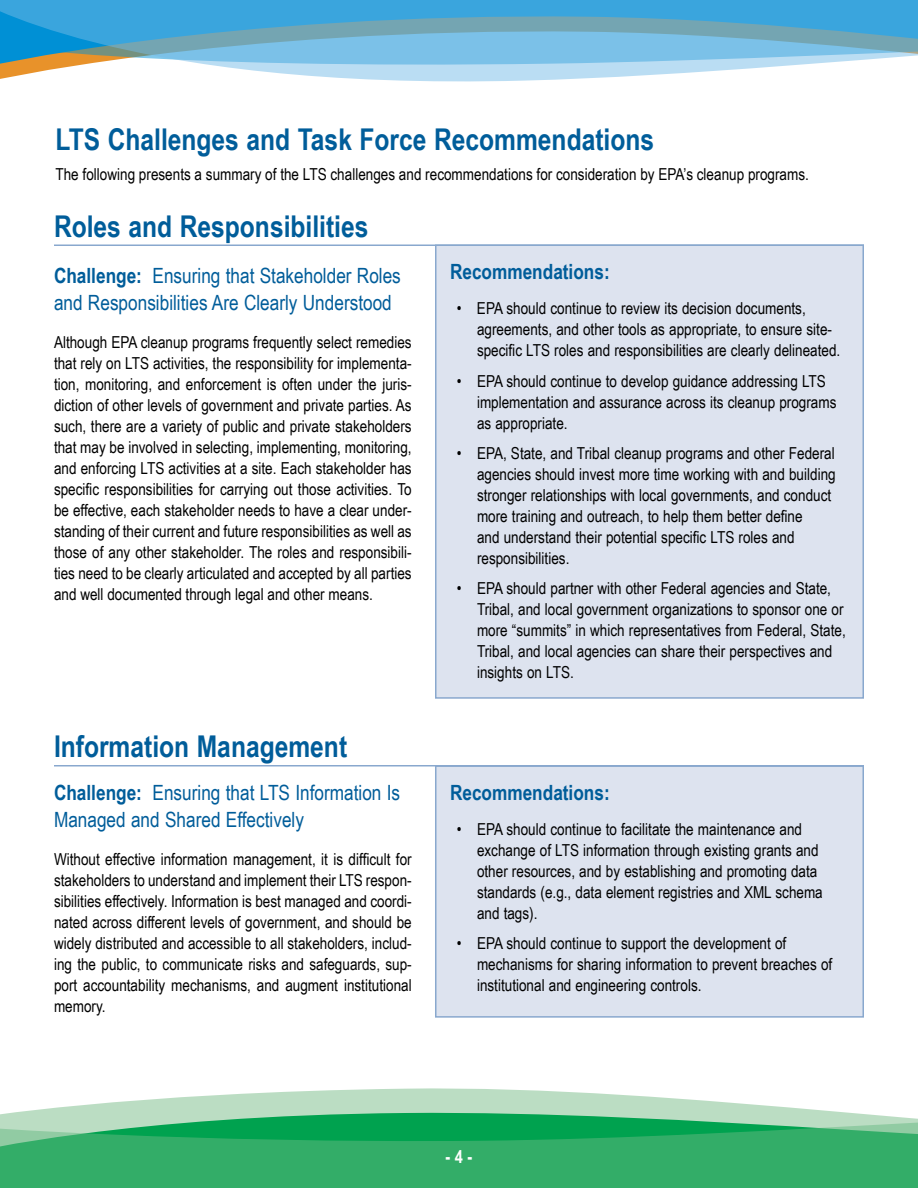
<style>
.page{position:relative;width:918px;height:1188px;background:#fff}
.page>*{position:absolute;margin:0;border:0;box-sizing:border-box;transform-origin:0 0}
.t1{font:700 30px "Arial Narrow";color:#005d9a}
.t2{font:21px/27px "Arial Narrow";color:#005d9a}
.t3{font:700 21px "Arial Narrow";color:#005d9a}
.t4{font:700 18px "Arial Narrow";color:#fff}
.t5{font:16.5px/21px "Arial Narrow";color:#000}
.s1{font-weight:700}
</style>
<div class="page">
<svg style="left:223px;top:1088px;width:398px;height:7px;fill:#bbddc3"></svg>
<svg style="left:96px;top:1095px;width:649px;height:9px;fill:#bbddc3"></svg>
<svg style="left:0;top:1104px;width:918px;height:84px;background:#48b578"></svg>
<svg style="left:0;top:0;width:918px;height:82px;background:#7bbbda"></svg>
<div style="left:436px;top:245px;width:427px;height:453px;background:#dde3ef"></div>
<div style="left:435px;top:244px;width:429px;height:455px;border:2px solid #89a8ce"></div>
<hr style="left:54px;top:244px;width:810px;height:2px;background:#89a8ce">
<div style="left:436px;top:766px;width:427px;height:251px;background:#dde3ef"></div>
<div style="left:435px;top:765px;width:429px;height:253px;border:2px solid #89a8ce"></div>
<hr style="left:54px;top:765px;width:810px;height:1px;background:#89a8ce">
<h1 class="t1" style="left:56px;top:117px;width:600px">LTS Challenges and Task Force Recommendations</h1>
<p class="t5" style="left:56px;top:163px;width:755px">The following presents a summary of the LTS challenges and recommendations for consideration by EPA’s cleanup programs.</p>
<h1 class="t1" style="left:54px;top:203px;width:316px">Roles and Responsibilities</h1>
<p class="t2" style="left:54px;top:261px;width:348px"><span class="s1">Challenge:</span> Ensuring that Stakeholder Roles and Responsibilities Are Clearly Understood</p>
<p class="t5" style="left:54px;top:331px;width:359px;text-align:justify">Although EPA cleanup programs frequently select remedies that rely on LTS activities, the responsibility for implementa&shy;tion, monitoring, and enforcement is often under the juris&shy;diction of other levels of government and private parties. As such, there are a variety of public and private stakeholders that may be involved in selecting, implementing, monitoring, and enforcing LTS activities at a site. Each stakeholder has specific responsibilities for carrying out those activities. To be effective, each stakeholder needs to have a clear under&shy;standing of their current and future responsibilities as well as those of any other stakeholder. The roles and responsibili&shy;ties need to be clearly articulated and accepted by all parties and well documented through legal and other means.</p>
<h1 class="t1" style="left:54px;top:724px;width:295px">Information Management</h1>
<p class="t2" style="left:54px;top:779px;width:348px"><span class="s1">Challenge:</span> Ensuring that LTS Information Is<br>Managed and Shared Effectively</p>
<p class="t5" style="left:54px;top:849px;width:359px;text-align:justify">Without effective information management, it is difficult for stakeholders to understand and implement their LTS respon&shy;sibilities effectively. Information is best managed and coordi&shy;nated across different levels of government, and should be widely distributed and accessible to all stakeholders, includ&shy;ing the public, to communicate risks and safeguards, sup&shy;port accountability mechanisms, and augment institutional memory.</p>
<p class="t3" style="left:450px;top:256px;width:161px">Recommendations:</p>
<p class="t5" style="left:477px;top:297px;width:365px;text-indent:-20px">• EPA should continue to review its decision documents, agreements, and other tools as appropriate, to ensure site&shy;specific LTS roles and responsibilities are clearly delineated.</p>
<p class="t5" style="left:477px;top:370px;width:361px;text-indent:-20px">• EPA should continue to develop guidance addressing LTS implementation and assurance across its cleanup programs as appropriate.</p>
<p class="t5" style="left:477px;top:442px;width:360px;text-indent:-20px">• EPA, State, and Tribal cleanup programs and other Federal agencies should invest more time working with and building stronger relationships with local governments, and conduct more training and outreach, to help them better define<br>and understand their potential specific LTS roles and responsibilities.</p>
<p class="t5" style="left:477px;top:577px;width:370px;text-indent:-20px">• EPA should partner with other Federal agencies and State, Tribal, and local government organizations to sponsor one or more “summits” in which representatives from Federal, State, Tribal, and local agencies can share their perspectives and insights on LTS.</p>
<p class="t3" style="left:450px;top:777px;width:161px">Recommendations:</p>
<p class="t5" style="left:477px;top:818px;width:347px;text-indent:-20px">• EPA should continue to facilitate the maintenance and exchange of LTS information through existing grants and other resources, and by establishing and promoting data standards (e.g., data element registries and XML schema and tags).</p>
<p class="t5" style="left:477px;top:932px;width:357px;text-indent:-20px">• EPA should continue to support the development of mechanisms for sharing information to prevent breaches of institutional and engineering controls.</p>
<p class="t4" style="left:445px;top:1143px;width:29px">- 4 -</p>
</div>
